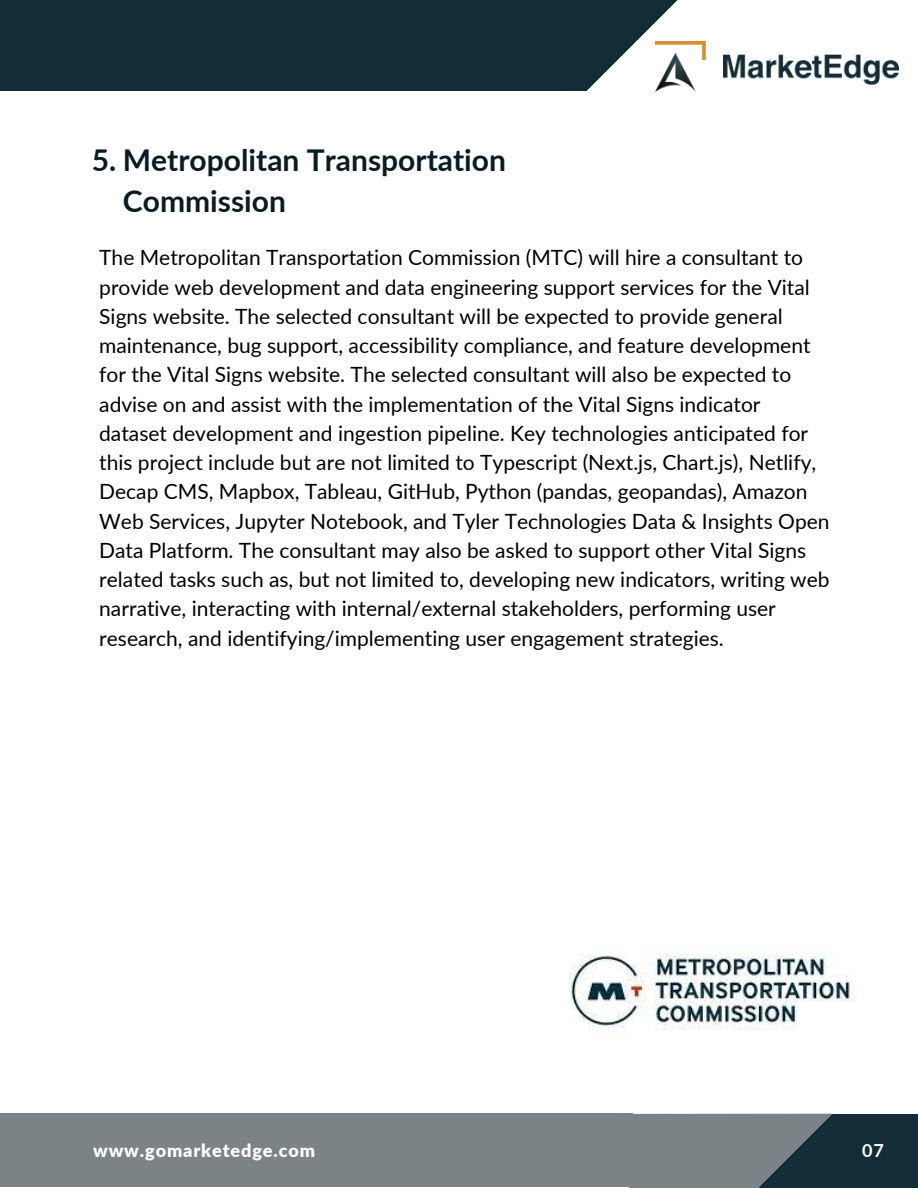
<style>
.page{position:relative;width:918px;height:1188px;background:#fff}
.page>*{position:absolute;margin:0;border:0;box-sizing:border-box;transform-origin:0 0}
.t1{font:700 30px/41.7px "Lato";color:#0a1c23}
.t2{font:21px/29.2px "Lato";color:#000}
.t3{font:900 18px "Lato";letter-spacing:.05em;color:#fffffe}
.t4{font:700 18px "Lato";color:#fff}
</style>
<div class="page">
<div style="left:687px;top:1114px;width:231px;height:74px;background:#132c37"></div>
<svg style="left:629px;top:1114px;width:203px;height:74px"></svg>
<div style="left:0;top:1113px;width:633px;height:74px;background:#7b8386"></div>
<svg style="left:447px;top:0;width:231px;height:92px"></svg>
<div style="left:0;top:0;width:586px;height:90px;background:#132c37"></div>
<img style="left:655px;top:41px;width:243px;height:51px">
<img style="left:569px;top:954px;width:286px;height:77px">
<h1 class="t1" style="left:123px;top:138px;width:385px;text-indent:-31px">5. Metropolitan Transportation<br>Commission</h1>
<p class="t2" style="left:99px;top:243px;width:732px">The Metropolitan Transportation Commission (MTC) will hire a consultant to provide web development and data engineering support services for the Vital Signs website. The selected consultant will be expected to provide general maintenance, bug support, accessibility compliance, and feature development for the Vital Signs website. The selected consultant will also be expected to advise on and assist with the implementation of the Vital Signs indicator dataset development and ingestion pipeline. Key technologies anticipated for this project include but are not limited to Typescript (Next.js, Chart.js), Netlify, Decap CMS, Mapbox, Tableau, GitHub, Python (pandas, geopandas), Amazon Web Services, Jupyter Notebook, and Tyler Technologies Data &amp; Insights Open Data Platform. The consultant may also be asked to support other Vital Signs related tasks such as, but not limited to, developing new indicators, writing web narrative, interacting with internal/external stakeholders, performing user research, and identifying/implementing user engagement strategies.</p>
<p class="t3" style="left:93px;top:1139px;width:224px">www.gomarketedge.com</p>
<p class="t4" style="left:862px;top:1139px;width:23px">07</p>
</div>
